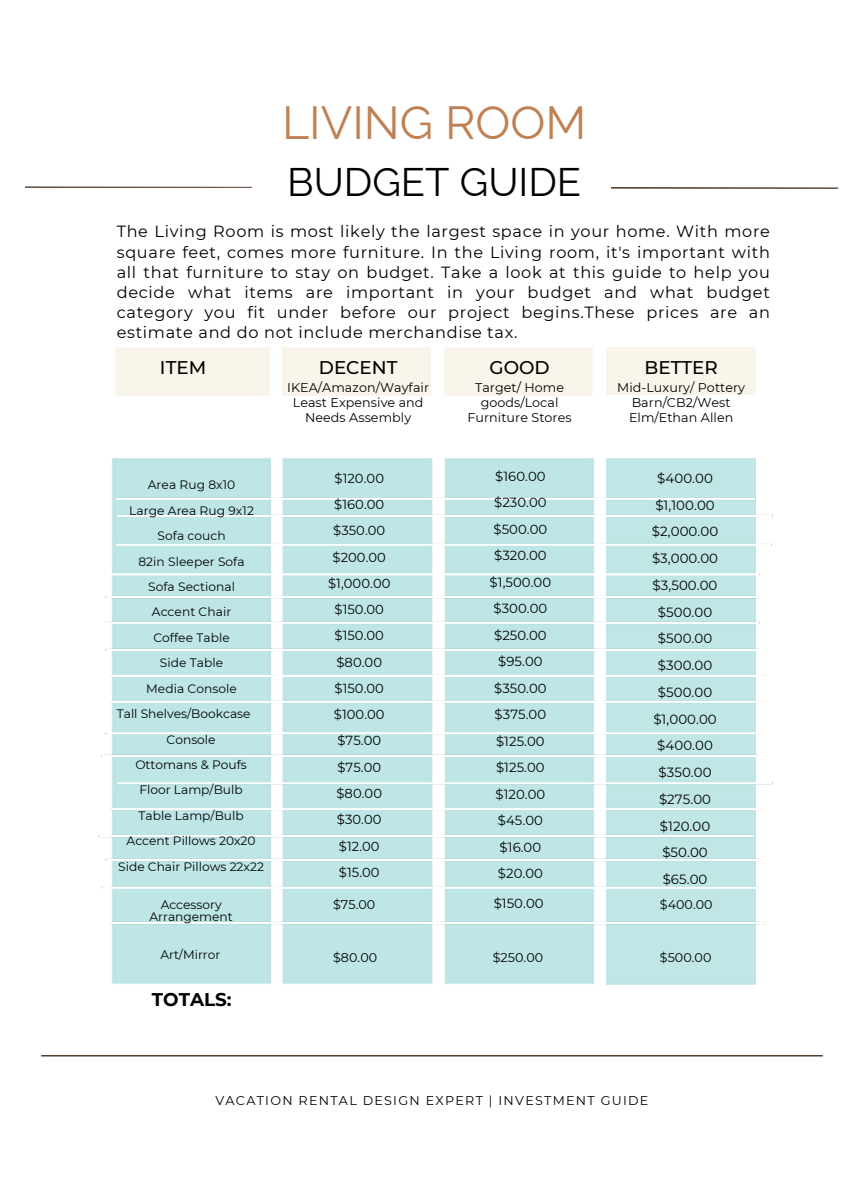
<style>
.page{position:relative;width:864px;height:1188px;background:#fff}
.page>*{position:absolute;margin:0;border:0;box-sizing:border-box;transform-origin:0 0}
.t1{font:46.65px "Raleway";color:#bf8154}
.t2{font:39.9px "Raleway";color:#000}
.t3{font:500 18.3px "Montserrat";color:#000}
.t4{font:700 18.3px "Montserrat";color:#000}
.t5{font:16.2px/20.1px "Montserrat";letter-spacing:.04em;color:#000;text-align:justify}
.t6{font:13.35px/26.7px "Montserrat";letter-spacing:.005em;color:#000;text-align:center}
.t7{font:13.2px/26.4px "Montserrat";letter-spacing:.005em;color:#000;text-align:center}
.t8{font:13.05px/26.2px "Montserrat";letter-spacing:.005em;color:#000;text-align:center}
.t9{font:12.75px/14.9px "Montserrat";letter-spacing:.005em;color:#000;text-align:center}
.t10{font:12.75px "Montserrat";letter-spacing:.1em;color:#000}
.t11{font:12.15px/25.3px "Montserrat";color:#000;text-align:center}
</style>
<div class="page">
<img style="left:25px;top:187px;width:227px;height:1px">
<img style="left:41px;top:1055px;width:782px;height:1px">
<img style="left:612px;top:187px;width:226px;height:2px">
<img style="left:98px;top:458px;width:675px;height:527px">
<p class="t1" style="left:282px;top:95px;width:306px">LIVING ROOM</p>
<p class="t2" style="left:287px;top:158px;width:296px">BUDGET GUIDE</p>
<h1 class="t5" style="left:117px;top:222px;width:655px">The Living Room is most likely the largest space in your home. With more square feet, comes more furniture. In the Living room, it's important with all that furniture to stay on budget. Take a look at this guide to help you decide what items are important in your budget and what budget category you fit under before our project begins.These prices are an estimate and do not include merchandise tax.</h1>
<p class="t3" style="left:160px;top:356px;width:48px">ITEM</p>
<p class="t3" style="left:319px;top:356px;width:80px">DECENT</p>
<h2 class="t9" style="left:287px;top:380px;width:143px">IKEA/Amazon/Wayfair<br>Least Expensive and<br>Needs Assembly</h2>
<p class="t3" style="left:490px;top:356px;width:62px">GOOD</p>
<p class="t9" style="left:467px;top:380px;width:106px">Target/ Home goods/Local<br>Furniture Stores</p>
<p class="t3" style="left:645px;top:356px;width:75px">BETTER</p>
<p class="t9" style="left:617px;top:380px;width:130px">Mid-Luxury/ Pottery<br>Barn/CB2/West<br>Elm/Ethan Allen</p>
<p class="t11" style="left:129px;top:472px;width:126px">Area Rug 8x10<br>Large Area Rug 9x12<br>Sofa couch<br>82in Sleeper Sofa<br>Sofa Sectional<br>Accent Chair<br>Coffee Table<br>Side Table<br>Media Console</p>
<p class="t11" style="left:117px;top:701px;width:135px">Tall Shelves/Bookcase</p>
<p class="t11" style="left:118px;top:726px;width:147px">Console<br>Ottomans &amp; Poufs<br>Floor Lamp/Bulb<br>Table Lamp/Bulb<br>Accent Pillows 20x20<br>Side Chair Pillows 22x22</p>
<p class="t11" style="left:150px;top:898px;width:85px;line-height:12.8px">Accessory<br>Arrangement</p>
<p class="t11" style="left:160px;top:942px;width:61px">Art/Mirror</p>
<h3 class="t4" style="left:152px;top:988px;width:81px">TOTALS:</h3>
<p class="t8" style="left:328px;top:465px;width:64px">$120.00 $160.00 $350.00 $200.00 $1,000.00 $150.00 $150.00 $80.00 $150.00 $100.00 $75.00 $75.00 $80.00 $30.00 $12.00 $15.00</p>
<p class="t9" style="left:333px;top:897px;width:44px">$75.00</p>
<p class="t9" style="left:333px;top:950px;width:46px">$80.00</p>
<p class="t7" style="left:490px;top:463px;width:63px">$160.00 $230.00 $500.00 $320.00 $1,500.00 $300.00 $250.00 $95.00 $350.00 $375.00 $125.00 $125.00 $120.00 $45.00 $16.00 $20.00</p>
<p class="t7" style="left:494px;top:890px;width:51px">$150.00</p>
<p class="t9" style="left:493px;top:950px;width:52px">$250.00</p>
<p class="t6" style="left:652px;top:465px;width:68px">$400.00 $1,100.00 $2,000.00 $3,000.00 $3,500.00 $500.00 $500.00 $300.00 $500.00 $1,000.00 $400.00 $350.00 $275.00 $120.00 $50.00 $65.00</p>
<p class="t9" style="left:660px;top:897px;width:54px">$400.00</p>
<p class="t9" style="left:660px;top:950px;width:53px">$500.00</p>
<p class="t10" style="left:215px;top:1092px;width:435px">VACATION RENTAL DESIGN EXPERT | INVESTMENT GUIDE</p>
</div>
